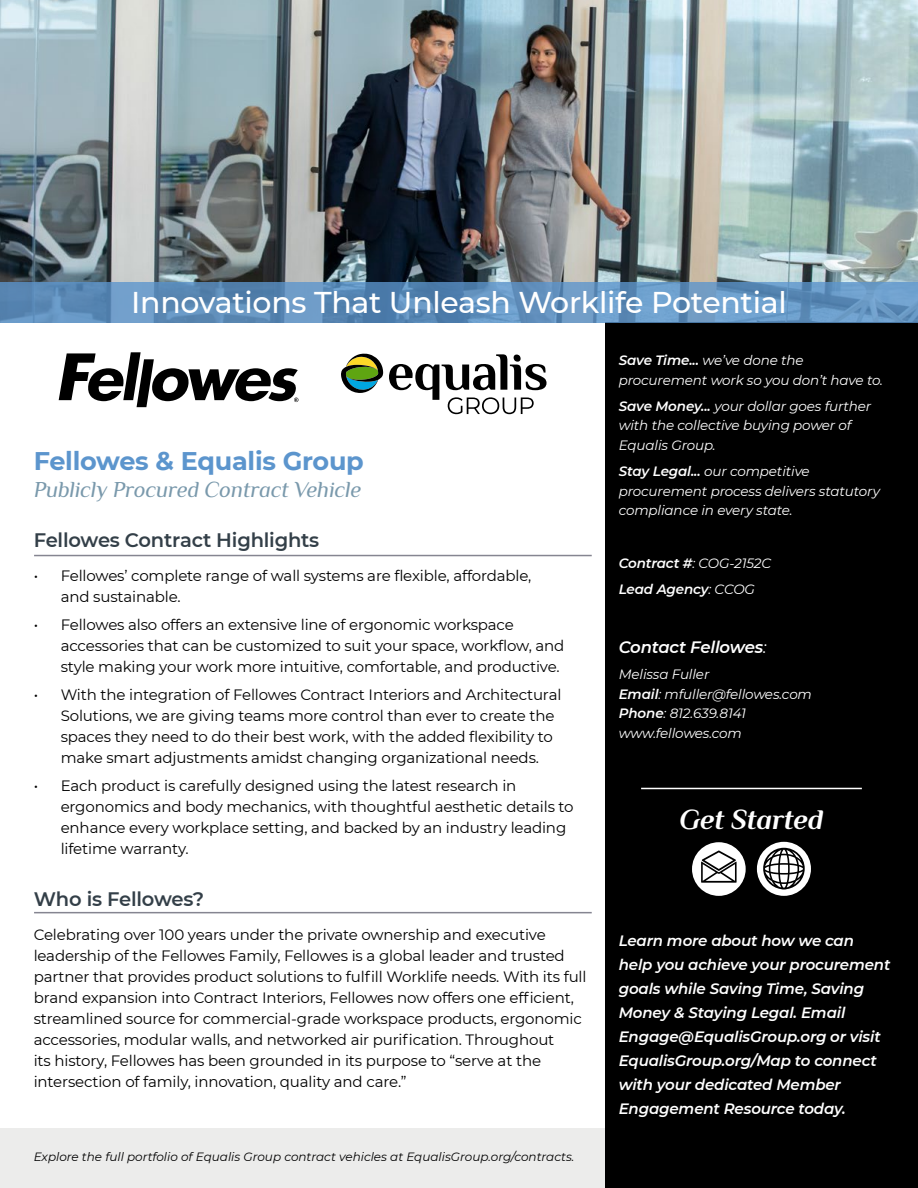
<style>
.page{position:relative;width:918px;height:1188px;background:#fff}
.page>*{position:absolute;margin:0;border:0;box-sizing:border-box;transform-origin:0 0}
.t1{font:500 30px "Montserrat";letter-spacing:-.01em;color:#fff}
.t2{font:italic 700 28.5px "Philosopher";letter-spacing:-.01em;color:#fff}
.t3{font:700 25.5px "Montserrat";letter-spacing:-.01em;color:#5c95cd}
.t4{font:italic 22.5px "Philosopher";letter-spacing:-.01em;color:#7a99ac}
.t5{font:600 19.5px "Montserrat";letter-spacing:-.01em;color:#333f48}
.t6{font:italic 600 16.5px "Montserrat";letter-spacing:-.01em;color:#fff}
.t7{font:15px/21px "Montserrat";letter-spacing:-.01em;color:#000}
.t8{font:italic 600 15px/24px "Montserrat";letter-spacing:-.01em;color:#fff}
.t9{font:italic 13.5px/19.5px "Montserrat";letter-spacing:-.01em;color:#fff}
.t10{font:italic 600 13.5px/26.2px "Montserrat";letter-spacing:-.01em;color:#fff}
.t11{font:italic 12px "Montserrat";color:#000}
.s1{font-weight:600}
.s2{font-weight:400}
</style>
<div class="page">
<img style="left:0;top:0;width:918px;height:282px">
<div style="left:0;top:1128px;width:605px;height:60px;background:#ececeb"></div>
<div style="left:605px;top:322px;width:313px;height:866px;background:#000"></div>
<svg style="left:0;top:282px;width:918px;height:40px;background:#6090bc"></svg>
<hr style="left:641px;top:788px;width:221px;height:1px;background:#fff">
<div style="left:692px;top:842px;width:54px;height:54px;background:#fff;border-radius:50%"></div>
<svg style="left:701px;top:850px;width:36px;height:33px"></svg>
<div style="left:757px;top:842px;width:54px;height:54px;background:#fff;border-radius:50%"></div>
<svg style="left:763px;top:848px;width:42px;height:42px"></svg>
<svg style="left:341px;top:354px;width:42px;height:39px"></svg>
<svg style="left:389px;top:354px;width:158px;height:60px"></svg>
<svg style="left:59px;top:352px;width:239px;height:55px"></svg>
<hr style="left:34px;top:555px;width:558px;height:1px;background:#858591">
<hr style="left:34px;top:912px;width:558px;height:1px;background:#858591">
<h1 class="t1" style="left:131px;top:281px;width:657px">Innovations That Unleash Worklife Potential</h1>
<h3 class="t3" style="left:34px;top:443px;width:332px">Fellowes &amp; Equalis Group</h3>
<h3 class="t4" style="left:34px;top:475px;width:329px">Publicly Procured Contract Vehicle</h3>
<h3 class="t5" style="left:34px;top:526px;width:287px">Fellowes Contract Highlights</h3>
<p class="t7" style="left:61px;top:565px;width:472px;text-indent:-27px">• Fellowes’ complete range of wall systems are flexible, affordable, and sustainable.</p>
<p class="t7" style="left:61px;top:614px;width:505px;text-indent:-27px">• Fellowes also offers an extensive line of ergonomic workspace accessories that can be customized to suit your space, workflow, and style making your work more intuitive, comfortable, and productive.</p>
<p class="t7" style="left:61px;top:684px;width:502px;text-indent:-27px">• With the integration of Fellowes Contract Interiors and Architectural Solutions, we are giving teams more control than ever to create the spaces they need to do their best work, with the added flexibility to make smart adjustments amidst changing organizational needs.</p>
<p class="t7" style="left:61px;top:774px;width:514px;text-indent:-27px">• Each product is carefully designed using the latest research in ergonomics and body mechanics, with thoughtful aesthetic details to enhance every workplace setting, and backed by an industry leading lifetime warranty.</p>
<h3 class="t5" style="left:34px;top:885px;width:172px">Who is Fellowes?</h3>
<p class="t7" style="left:34px;top:924px;width:554px">Celebrating over 100 years under the private ownership and executive leadership of the Fellowes Family, Fellowes is a global leader and trusted partner that provides product solutions to fulfill Worklife needs. With its full brand expansion into Contract Interiors, Fellowes now offers one efficient, streamlined source for commercial-grade workspace products, ergonomic accessories, modular walls, and networked air purification. Throughout<br>its history, Fellowes has been grounded in its purpose to “serve at the intersection of family, innovation, quality and care.”</p>
<p class="t11" style="left:34px;top:1149px;width:542px">Explore the full portfolio of Equalis Group contract vehicles at EqualisGroup.org/contracts.</p>
<p class="t9" style="left:619px;top:350px;width:266px"><span class="s1">Save Time...</span> we’ve done the procurement work so you don’t have to.</p>
<p class="t9" style="left:619px;top:396px;width:254px"><span class="s1">Save Money...</span> your dollar goes further with the collective buying power of<br>Equalis Group.</p>
<p class="t9" style="left:619px;top:461px;width:263px"><span class="s1">Stay Legal...</span> our competitive procurement process delivers statutory compliance in every state.</p>
<p class="t10" style="left:619px;top:549px;width:154px">Contract #<span class="s2">: COG-2152C<br></span>Lead Agency<span class="s2">: CCOG</span></p>
<p class="t6" style="left:619px;top:636px;width:149px">Contact Fellowes<span class="s2">:</span></p>
<p class="t9" style="left:619px;top:664px;width:195px">Melissa Fuller<br><span class="s1">Email</span>: mfuller@fellowes.com<br><span class="s1">Phone</span>: 812.639.8141 www.fellowes.com</p>
<h2 class="t2" style="left:680px;top:800px;width:145px">Get Started</h2>
<p class="t8" style="left:619px;top:928px;width:273px">Learn more about how we can help you achieve your procurement goals while Saving Time, Saving<br>Money &amp; Staying Legal. Email<br>Engage@EqualisGroup.org or visit<br>EqualisGroup.org/Map to connect with your dedicated Member<br>Engagement Resource today.</p>
</div>
